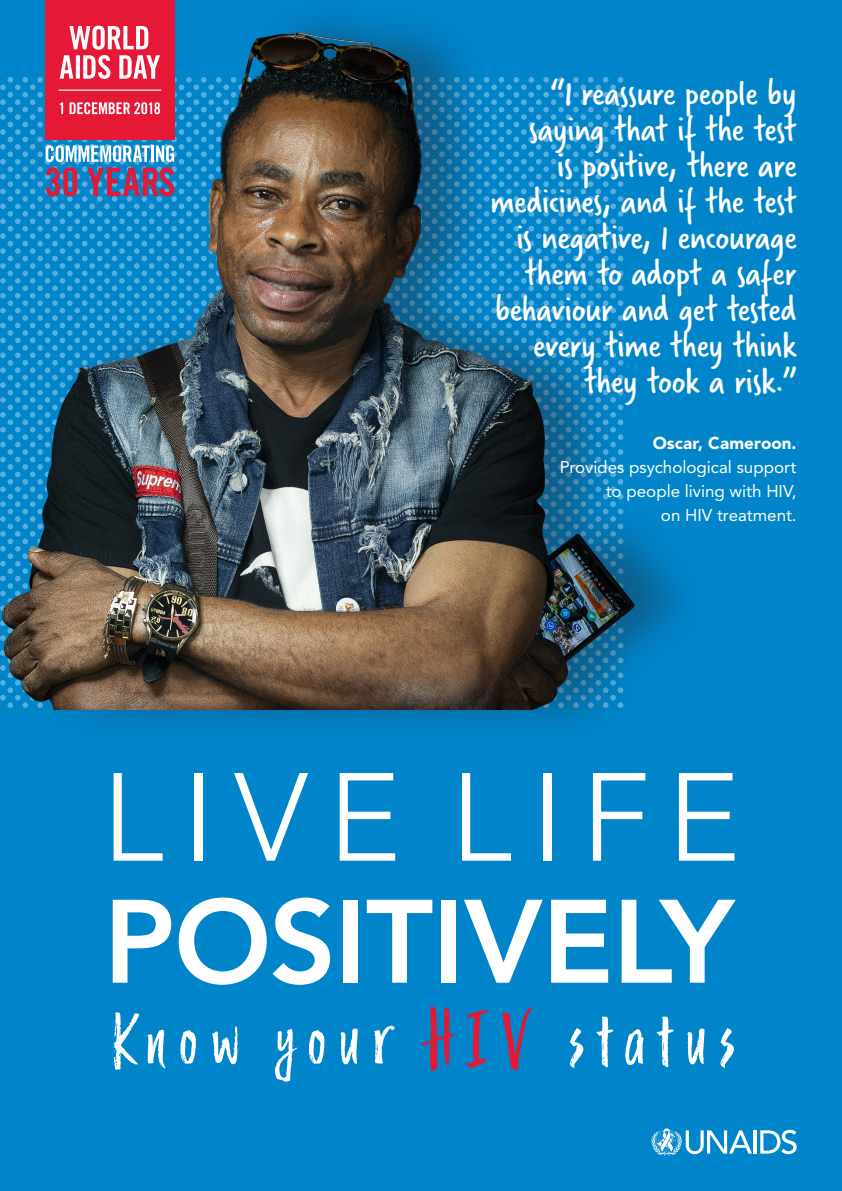
<style>
.page{position:relative;width:842px;height:1191px;background:#0084ca}
.page>*{position:absolute;margin:0;border:0;box-sizing:border-box;transform-origin:0 0}
.t1{font:300 123.8px "Avenir";letter-spacing:.155em;color:#fff}
.t2{font:800 117.2px "Avenir";letter-spacing:-.01em;color:#fff}
.t3{font:69.1px "Trailmade";letter-spacing:.195em;color:#fff}
.t4{font:38px/36px "Verveine";letter-spacing:-.01em;color:#fff;text-align:right}
.Text{font:17px/24px "Avenir";letter-spacing:-.005em;color:#fff;text-align:right}
.Name{font:900 17px "Avenir";letter-spacing:.005em;color:#fff}
.s1{color:#e51836}
</style>
<div class="page">
<div style="left:6px;top:0;width:702px;height:746px;background:#231f20;opacity:.37"></div>
<img style="left:6px;top:17px;width:638px;height:693px">
<div style="left:45px;top:0;width:129px;height:139px;background:#e51836"></div>
<img style="left:0;top:26px;width:623px;height:682px">
<hr style="left:754px;top:1130px;width:3px;height:23px;background:#fff">
<svg style="left:760px;top:1129px;width:37px;height:25px"></svg>
<svg style="left:651px;top:1128px;width:101px;height:27px"></svg>
<p class="t4" style="left:490px;top:75px;width:308px">“I reassure people by saying that if the test<br>is positive, there are medicines, and if the test is negative, I encourage them to adopt a safer behaviour and get tested every time they think they took a risk.”</p>
<p class="Name" style="left:653px;top:433px;width:145px">Oscar, Cameroon.</p>
<p class="Text" style="left:560px;top:455px;width:238px">Provides psychological support to people living with HIV,<br>on HIV treatment.</p>
<p class="t1" style="left:102px;top:745px;width:640px">LIVE LIFE</p>
<p class="t2" style="left:103px;top:872px;width:632px">POSITIVELY</p>
<p class="t3" style="left:110px;top:995px;width:626px">Know your <span class="s1">HIV</span> status</p>
</div>
